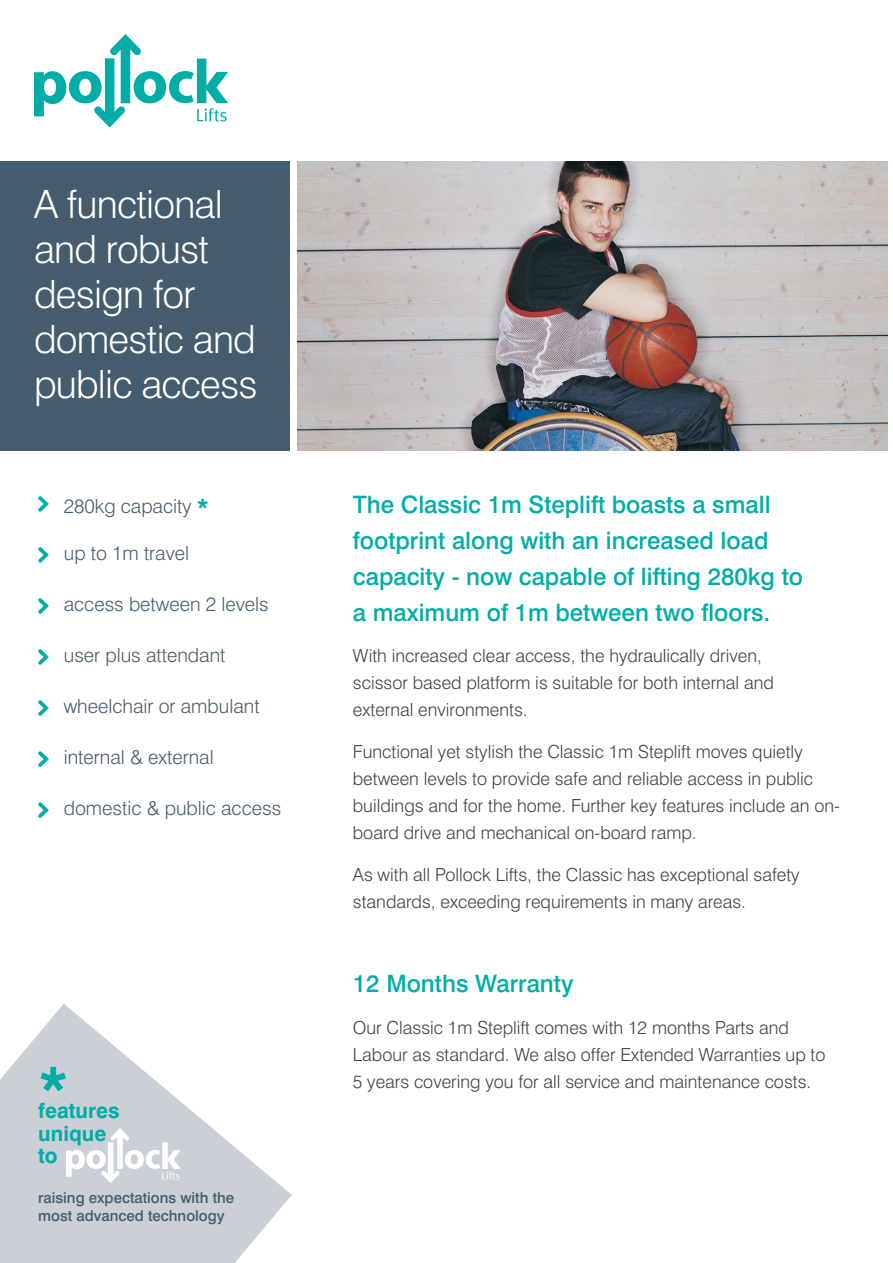
<style>
.page{position:relative;width:893px;height:1263px;background:#fff}
.page>*{position:absolute;margin:0;border:0;box-sizing:border-box;transform-origin:0 0}
.t1{font:700 60px "Swiss 721 BT";color:#00ada7}
.t2{font:300 39px/45px "Swiss 721 BT";letter-spacing:-.02em;color:#fff}
.t3{font:500 24px/36px "Swiss 721 BT";color:#00ada7}
.t4{font:700 21px/22.5px "Swiss 721 BT";color:#00ada7}
.t5{font:300 19.5px "Swiss 721 BT";color:#445c6d}
.t6{font:300 18px/27px "Swiss 721 BT";color:#414042}
.t7{font:500 15px/18px "Swiss 721 BT";color:#445c6d}
.s1{font-weight:700;font-size:24px;color:#00ada7}
</style>
<div class="page">
<svg style="left:0;top:1004px;width:292px;height:259px;fill:#cad0d6"></svg>
<div style="left:0;top:162px;width:289px;height:289px;background:#445c6d"></div>
<svg style="left:34px;top:34px;width:194px;height:94px"></svg>
<img style="left:298px;top:162px;width:590px;height:289px">
<svg style="left:38px;top:496px;width:11px;height:16px"></svg>
<svg style="left:38px;top:547px;width:11px;height:16px"></svg>
<svg style="left:38px;top:598px;width:11px;height:16px"></svg>
<svg style="left:38px;top:700px;width:11px;height:16px"></svg>
<svg style="left:38px;top:751px;width:11px;height:16px"></svg>
<svg style="left:38px;top:649px;width:11px;height:16px"></svg>
<svg style="left:66px;top:1128px;width:115px;height:55px"></svg>
<svg style="left:38px;top:802px;width:11px;height:16px"></svg>
<h2 class="t2" style="left:34px;top:182px;width:225px">A functional and robust design for domestic and public access</h2>
<p class="t5" style="left:64px;top:494px;width:146px">280kg capacity <span class="s1">*</span></p>
<p class="t5" style="left:64px;top:541px;width:127px">up to 1m travel</p>
<p class="t5" style="left:64px;top:592px;width:206px">access between 2 levels</p>
<p class="t5" style="left:64px;top:643px;width:163px">user plus attendant</p>
<p class="t5" style="left:64px;top:694px;width:197px">wheelchair or ambulant</p>
<p class="t5" style="left:64px;top:745px;width:151px">internal &amp; external</p>
<p class="t5" style="left:64px;top:796px;width:219px">domestic &amp; public access</p>
<h1 class="t1" style="left:38px;top:1052px;width:32px">*</h1>
<p class="t4" style="left:38px;top:1099px;width:83px">features unique to</p>
<p class="t7" style="left:38px;top:1188px;width:197px">raising expectations with the most advanced technology</p>
<h3 class="t3" style="left:353px;top:486px;width:452px">The Classic 1m Steplift boasts a small footprint along with an increased load capacity - now capable of lifting 280kg to a maximum of 1m between two floors.</h3>
<p class="t6" style="left:353px;top:642px;width:422px">With increased clear access, the hydraulically driven, scissor based platform is suitable for both internal and external environments.</p>
<p class="t6" style="left:353px;top:738px;width:489px">Functional yet stylish the Classic 1m Steplift moves quietly between levels to provide safe and reliable access in public buildings and for the home. Further key features include an on&shy;board drive and mechanical on-board ramp.</p>
<p class="t6" style="left:353px;top:861px;width:448px">As with all Pollock Lifts, the Classic has exceptional safety standards, exceeding requirements in many areas.</p>
<h3 class="t3" style="left:353px;top:965px;width:222px">12 Months Warranty</h3>
<p class="t6" style="left:353px;top:1014px;width:474px">Our Classic 1m Steplift comes with 12 months Parts and<br>Labour as standard. We also offer Extended Warranties up to<br>5 years covering you for all service and maintenance costs.</p>
</div>
